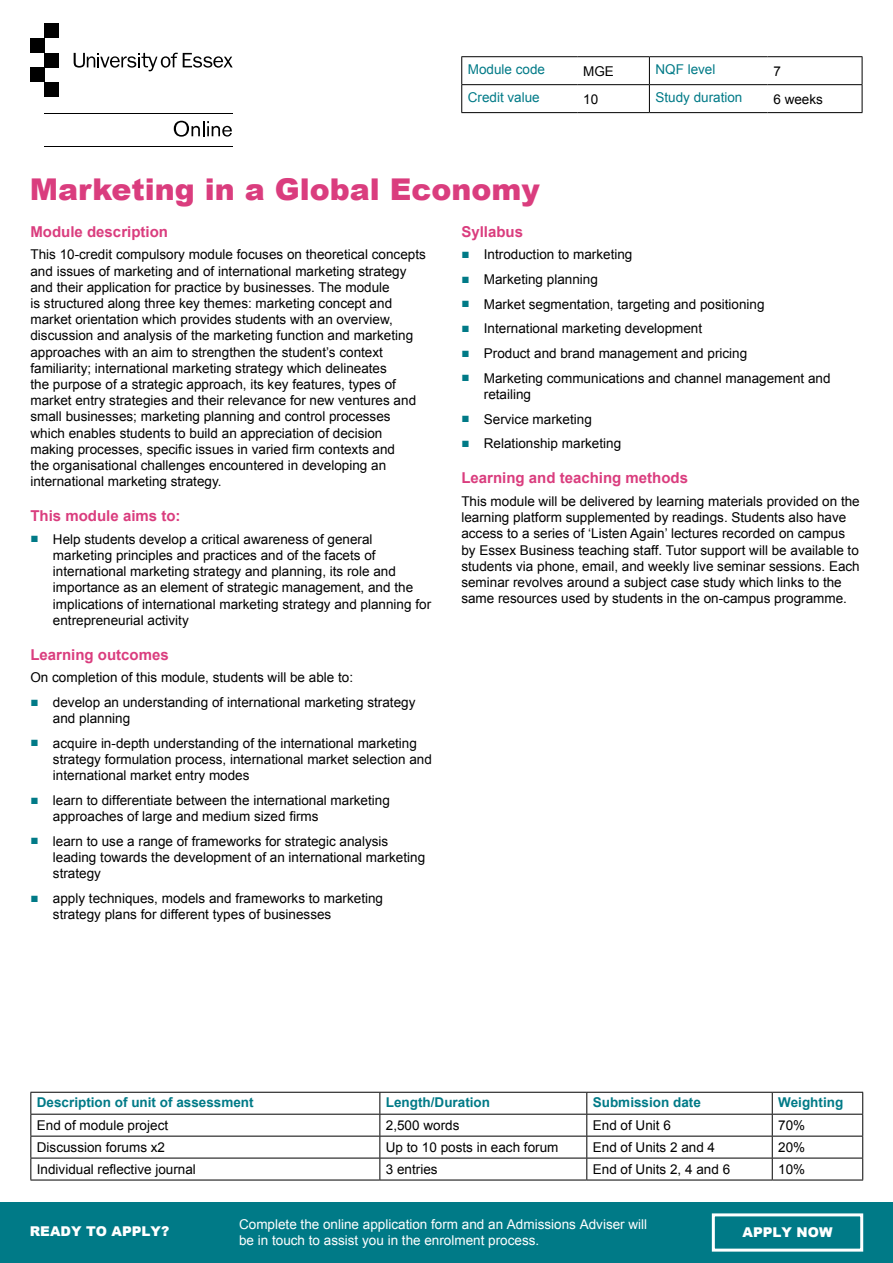
<style>
.page{position:relative;width:893px;height:1263px;background:#fff}
.page>*{position:absolute;margin:0;border:0;box-sizing:border-box;transform-origin:0 0}
.t1{font:900 30px "Arial";color:#da3d7e}
.P__Title{font:700 15px "Arial";color:#da3d7e}
.P_Body{font:13.5px/16.2px "Arial";color:#000}
.P__Bullets{font:13.5px/16.2px "Arial";color:#000}
.t2{font:13.5px/16.2px "Arial";color:#fff}
.t3{font:700 13.5px "Arial";color:#007a87}
.t4{font:13.5px "Arial";color:#007a87}
.t5{font:900 13.5px "Arial";color:#fff}
.s1{font-weight:700;color:#007a87}
</style>
<div class="page">
<div style="left:0;top:1202px;width:893px;height:61px;background:#007a87"></div>
<div style="left:712px;top:1213px;width:151px;height:38px;border:3px solid #fff"></div>
<hr style="left:45px;top:146px;width:188px;height:1px;background:#000">
<hr style="left:45px;top:113px;width:188px;height:1px;background:#000">
<svg style="left:174px;top:121px;width:58px;height:16px"></svg>
<div style="left:45px;top:23px;width:14px;height:15px;background:#000"></div>
<div style="left:30px;top:38px;width:15px;height:15px;background:#000"></div>
<div style="left:45px;top:53px;width:14px;height:15px;background:#000"></div>
<div style="left:30px;top:68px;width:15px;height:14px;background:#000"></div>
<div style="left:45px;top:82px;width:14px;height:15px;background:#000"></div>
<svg style="left:74px;top:52px;width:159px;height:19px"></svg>
<hr style="left:30px;top:1092px;width:350px;height:1px;background:#000">
<hr style="left:380px;top:1092px;width:207px;height:1px;background:#000">
<hr style="left:587px;top:1092px;width:185px;height:1px;background:#000">
<hr style="left:772px;top:1092px;width:91px;height:1px;background:#000">
<hr style="left:30px;top:1114px;width:350px;height:1px;background:#000">
<hr style="left:380px;top:1114px;width:207px;height:1px;background:#000">
<hr style="left:587px;top:1114px;width:185px;height:1px;background:#000">
<hr style="left:772px;top:1114px;width:91px;height:1px;background:#000">
<hr style="left:30px;top:1136px;width:350px;height:1px;background:#000">
<hr style="left:380px;top:1136px;width:207px;height:1px;background:#000">
<hr style="left:587px;top:1136px;width:185px;height:1px;background:#000">
<hr style="left:772px;top:1136px;width:91px;height:1px;background:#000">
<hr style="left:30px;top:1158px;width:350px;height:1px;background:#000">
<svg style="left:30px;top:1092px;width:1px;height:88px"></svg>
<hr style="left:380px;top:1158px;width:207px;height:1px;background:#000">
<svg style="left:379px;top:1092px;width:1px;height:88px"></svg>
<hr style="left:587px;top:1158px;width:185px;height:1px;background:#000">
<svg style="left:586px;top:1092px;width:1px;height:88px"></svg>
<hr style="left:772px;top:1158px;width:91px;height:1px;background:#000">
<svg style="left:772px;top:1092px;width:1px;height:88px"></svg>
<svg style="left:862px;top:1092px;width:1px;height:88px"></svg>
<hr style="left:30px;top:1180px;width:350px;height:1px;background:#000">
<hr style="left:380px;top:1180px;width:207px;height:1px;background:#000">
<hr style="left:587px;top:1180px;width:185px;height:1px;background:#000">
<hr style="left:772px;top:1180px;width:91px;height:1px;background:#000">
<hr style="left:461px;top:56px;width:116px;height:1px;background:#000">
<hr style="left:577px;top:56px;width:72px;height:1px;background:#000">
<hr style="left:649px;top:56px;width:118px;height:1px;background:#000">
<hr style="left:767px;top:56px;width:95px;height:1px;background:#000">
<hr style="left:461px;top:84px;width:116px;height:1px;background:#000">
<svg style="left:461px;top:57px;width:1px;height:55px"></svg>
<hr style="left:577px;top:84px;width:72px;height:1px;background:#000">
<hr style="left:649px;top:84px;width:118px;height:1px;background:#000">
<svg style="left:649px;top:57px;width:1px;height:55px"></svg>
<hr style="left:767px;top:84px;width:95px;height:1px;background:#000">
<svg style="left:862px;top:57px;width:1px;height:55px"></svg>
<hr style="left:461px;top:112px;width:116px;height:1px;background:#000">
<hr style="left:577px;top:112px;width:72px;height:1px;background:#000">
<hr style="left:649px;top:112px;width:118px;height:1px;background:#000">
<hr style="left:767px;top:112px;width:95px;height:1px;background:#000">
<p class="t4" style="left:468px;top:61px;width:79px">Module code</p>
<p class="P_Body" style="left:583px;top:63px;width:32px">MGE</p>
<p class="t4" style="left:655px;top:61px;width:62px">NQF level</p>
<p class="P_Body" style="left:773px;top:63px;width:9px">7</p>
<p class="t4" style="left:468px;top:88px;width:74px">Credit value</p>
<p class="P_Body" style="left:583px;top:91px;width:17px">10</p>
<p class="t4" style="left:655px;top:88px;width:89px">Study duration</p>
<p class="P_Body" style="left:773px;top:91px;width:51px">6 weeks</p>
<p class="t1" style="left:30px;top:167px;width:511px">Marketing in a Global Economy</p>
<p class="P__Title" style="left:30px;top:222px;width:139px">Module description</p>
<p class="P_Body" style="left:30px;top:247px;width:397px">This 10-credit compulsory module focuses on theoretical concepts and issues of marketing and of international marketing strategy and their application for practice by businesses. The module<br>is structured along three key themes: marketing concept and market orientation which provides students with an overview, discussion and analysis of the marketing function and marketing approaches with an aim to strengthen the student’s context familiarity; international marketing strategy which delineates<br>the purpose of a strategic approach, its key features, types of market entry strategies and their relevance for new ventures and small businesses; marketing planning and control processes which enables students to build an appreciation of decision making processes, specific issues in varied firm contexts and<br>the organisational challenges encountered in developing an international marketing strategy.</p>
<p class="P__Title" style="left:30px;top:506px;width:152px">This module aims to:</p>
<p class="P__Bullets" style="left:53px;top:531px;width:380px;text-indent:-22px"><span class="s1">■</span> Help students develop a critical awareness of general marketing principles and practices and of the facets of international marketing strategy and planning, its role and importance as an element of strategic management, and the implications of international marketing strategy and planning for entrepreneurial activity</p>
<p class="P__Title" style="left:30px;top:645px;width:140px">Learning outcomes</p>
<p class="P_Body" style="left:30px;top:670px;width:324px">On completion of this module, students will be able to:</p>
<p class="P__Bullets" style="left:53px;top:694px;width:364px;text-indent:-22px"><span class="s1">■</span> develop an understanding of international marketing strategy and planning</p>
<p class="P__Bullets" style="left:53px;top:735px;width:380px;text-indent:-22px"><span class="s1">■</span> acquire in-depth understanding of the international marketing strategy formulation process, international market selection and international market entry modes</p>
<p class="P__Bullets" style="left:53px;top:792px;width:338px;text-indent:-22px"><span class="s1">■</span> learn to differentiate between the international marketing approaches of large and medium sized firms</p>
<p class="P__Bullets" style="left:53px;top:833px;width:374px;text-indent:-22px"><span class="s1">■</span> learn to use a range of frameworks for strategic analysis leading towards the development of an international marketing strategy</p>
<p class="P__Bullets" style="left:53px;top:890px;width:332px;text-indent:-22px"><span class="s1">■</span> apply techniques, models and frameworks to marketing strategy plans for different types of businesses</p>
<p class="P__Title" style="left:461px;top:222px;width:63px">Syllabus</p>
<p class="P__Bullets" style="left:461px;top:247px;width:173px"><span class="s1">■</span> Introduction to marketing</p>
<p class="P__Bullets" style="left:461px;top:271px;width:138px"><span class="s1">■</span> Marketing planning</p>
<p class="P__Bullets" style="left:461px;top:296px;width:305px"><span class="s1">■</span> Market segmentation, targeting and positioning</p>
<p class="P__Bullets" style="left:461px;top:321px;width:242px"><span class="s1">■</span> International marketing development</p>
<p class="P__Bullets" style="left:461px;top:345px;width:287px"><span class="s1">■</span> Product and brand management and pricing</p>
<p class="P__Bullets" style="left:484px;top:370px;width:348px;text-indent:-22px"><span class="s1">■</span> Marketing communications and channel management and retailing</p>
<p class="P__Bullets" style="left:461px;top:411px;width:132px"><span class="s1">■</span> Service marketing</p>
<p class="P__Bullets" style="left:461px;top:436px;width:161px"><span class="s1">■</span> Relationship marketing</p>
<p class="P__Title" style="left:461px;top:468px;width:228px">Learning and teaching methods</p>
<p class="P_Body" style="left:461px;top:493px;width:400px">This module will be delivered by learning materials provided on the learning platform supplemented by readings. Students also have access to a series of ‘Listen Again’ lectures recorded on campus by Essex Business teaching staff. Tutor support will be available to students via phone, email, and weekly live seminar sessions. Each seminar revolves around a subject case study which links to the same resources used by students in the on-campus programme.</p>
<p class="t3" style="left:37px;top:1093px;width:218px">Description of unit of assessment</p>
<p class="t3" style="left:386px;top:1093px;width:106px">Length/Duration</p>
<p class="t3" style="left:593px;top:1093px;width:110px">Submission date</p>
<p class="t3" style="left:778px;top:1093px;width:66px">Weighting</p>
<p class="P_Body" style="left:37px;top:1117px;width:133px">End of module project</p>
<p class="P_Body" style="left:386px;top:1117px;width:75px">2,500 words</p>
<p class="P_Body" style="left:593px;top:1117px;width:80px">End of Unit 6</p>
<p class="P_Body" style="left:778px;top:1117px;width:29px">70%</p>
<p class="P_Body" style="left:37px;top:1139px;width:130px">Discussion forums x2</p>
<p class="P_Body" style="left:386px;top:1139px;width:174px">Up to 10 posts in each forum</p>
<p class="P_Body" style="left:593px;top:1139px;width:124px">End of Units 2 and 4</p>
<p class="P_Body" style="left:778px;top:1139px;width:29px">20%</p>
<p class="P_Body" style="left:37px;top:1161px;width:161px">Individual reflective journal</p>
<p class="P_Body" style="left:386px;top:1161px;width:53px">3 entries</p>
<p class="P_Body" style="left:593px;top:1161px;width:139px">End of Units 2, 4 and 6</p>
<p class="P_Body" style="left:778px;top:1161px;width:29px">10%</p>
<p class="t2" style="left:239px;top:1216px;width:410px">Complete the online application form and an Admissions Adviser will be in touch to assist you in the enrolment process.</p>
<p class="t5" style="left:30px;top:1221px;width:141px">READY TO APPLY?</p>
<p class="t5" style="left:742px;top:1223px;width:91px">APPLY NOW</p>
</div>
